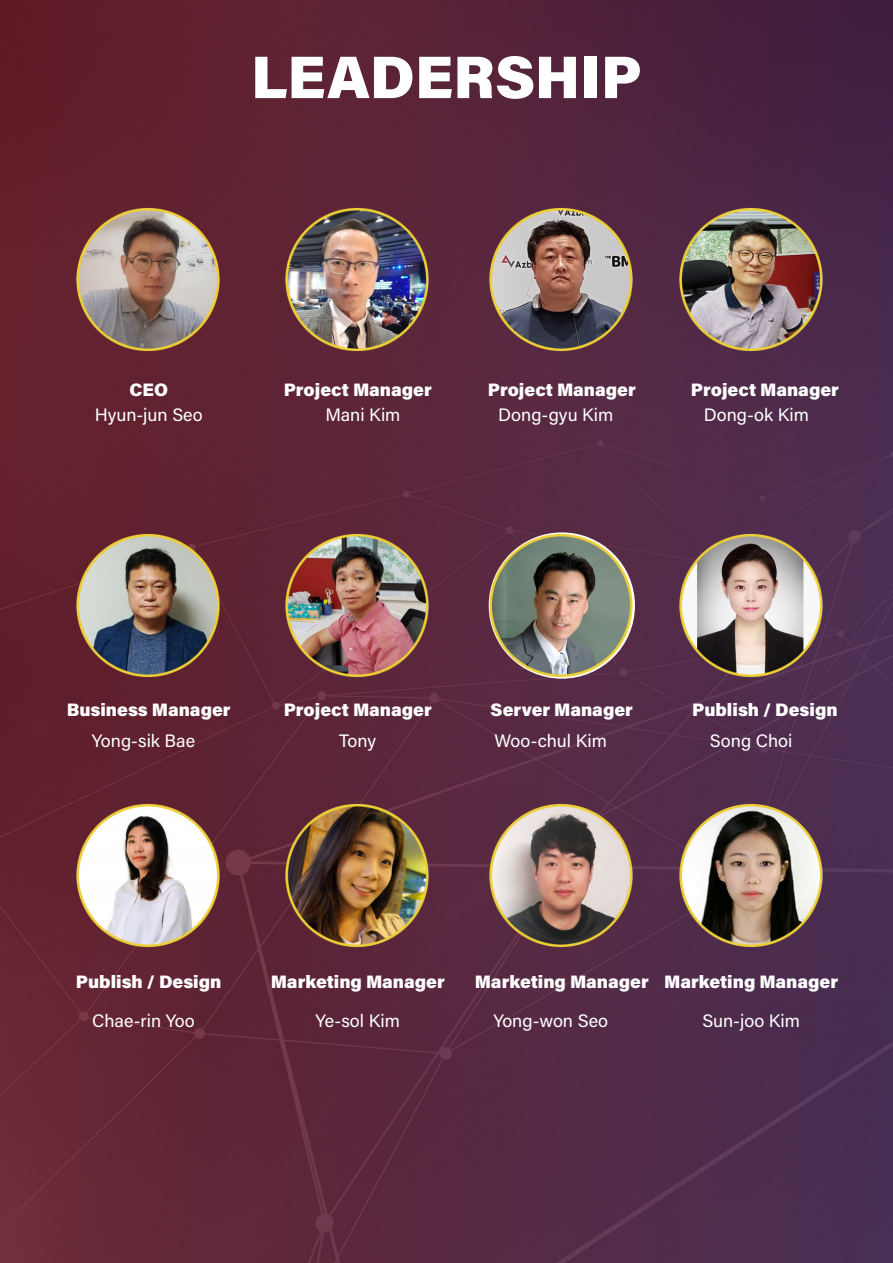
<style>
.page{position:relative;width:893px;height:1263px;background:#fff}
.page>*{position:absolute;margin:0;border:0;box-sizing:border-box;transform-origin:0 0}
.t1{font:900 60px "Acumin Pro";color:#fff}
.t2{font:900 18px "Acumin Pro";color:#fff}
.t3{font:18px "Acumin Pro";color:#fff}
</style>
<div class="page">
<img style="left:0;top:0;width:893px;height:1263px">
<img style="left:76px;top:206px;width:146px;height:146px;border-radius:73px">
<img style="left:285px;top:206px;width:146px;height:146px;border-radius:73px">
<img style="left:489px;top:206px;width:146px;height:146px;border-radius:73px">
<img style="left:678px;top:206px;width:146px;height:146px;border-radius:73px">
<img style="left:76px;top:532px;width:146px;height:147px;border-radius:73px">
<img style="left:285px;top:532px;width:146px;height:147px;border-radius:73px">
<img style="left:489px;top:532px;width:146px;height:147px;border-radius:73px">
<img style="left:678px;top:532px;width:146px;height:147px;border-radius:73px">
<img style="left:76px;top:802px;width:146px;height:147px;border-radius:73px">
<img style="left:285px;top:802px;width:146px;height:147px;border-radius:73px">
<img style="left:489px;top:802px;width:146px;height:147px;border-radius:73px">
<img style="left:678px;top:802px;width:146px;height:147px;border-radius:73px">
<p class="t1" style="left:251px;top:35px;width:392px">LEADERSHIP</p>
<p class="t2" style="left:129px;top:377px;width:40px">CEO</p>
<p class="t2" style="left:284px;top:377px;width:150px">Project Manager</p>
<p class="t2" style="left:488px;top:377px;width:150px">Project Manager</p>
<p class="t2" style="left:691px;top:377px;width:150px">Project Manager</p>
<p class="t3" style="left:95px;top:402px;width:110px">Hyun-jun Seo</p>
<p class="t3" style="left:325px;top:402px;width:77px">Mani Kim</p>
<p class="t3" style="left:498px;top:402px;width:117px">Dong-gyu Kim</p>
<p class="t3" style="left:704px;top:402px;width:107px">Dong-ok Kim</p>
<p class="t2" style="left:67px;top:697px;width:165px">Business Manager</p>
<p class="t2" style="left:284px;top:697px;width:150px">Project Manager</p>
<p class="t2" style="left:491px;top:697px;width:144px">Server Manager</p>
<p class="t2" style="left:692px;top:697px;width:147px">Publish / Design</p>
<p class="t3" style="left:92px;top:728px;width:105px">Yong-sik Bae</p>
<p class="t3" style="left:339px;top:728px;width:38px">Tony</p>
<p class="t3" style="left:494px;top:728px;width:114px">Woo-chul Kim</p>
<p class="t3" style="left:710px;top:728px;width:84px">Song Choi</p>
<p class="t2" style="left:76px;top:969px;width:147px">Publish / Design</p>
<p class="t2" style="left:271px;top:969px;width:175px">Marketing Manager</p>
<p class="t2" style="left:475px;top:969px;width:175px">Marketing Manager</p>
<p class="t2" style="left:664px;top:969px;width:175px">Marketing Manager</p>
<p class="t3" style="left:92px;top:1008px;width:104px">Chae-rin Yoo</p>
<p class="t3" style="left:316px;top:1008px;width:86px">Ye-sol Kim</p>
<p class="t3" style="left:493px;top:1008px;width:116px">Yong-won Seo</p>
<p class="t3" style="left:702px;top:1008px;width:99px">Sun-joo Kim</p>
</div>
